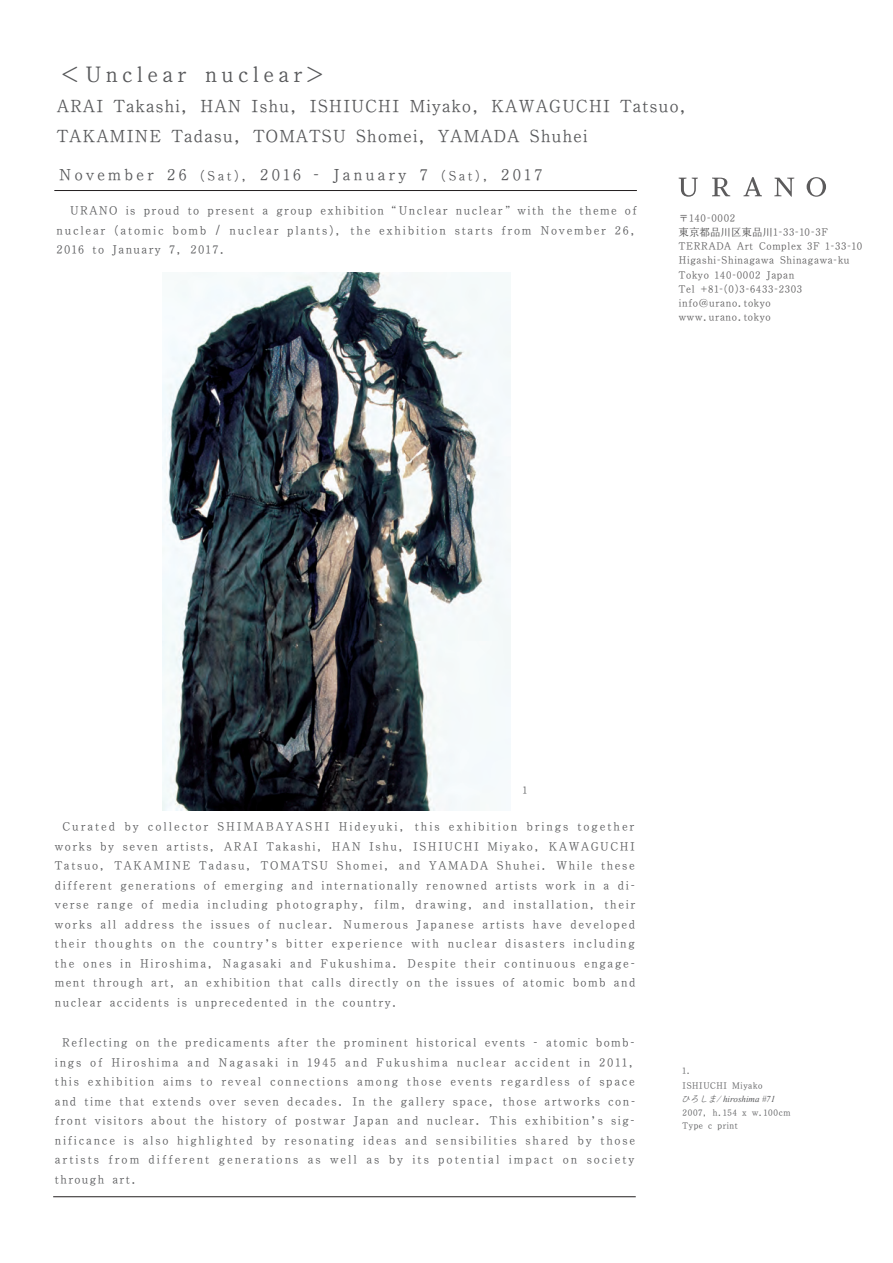
<style>
.page{position:relative;width:893px;height:1263px;background:#fff}
.page>*{position:absolute;margin:0;border:0;box-sizing:border-box;transform-origin:0 0}
.t1{font:22.5px "Marumin Fuji";letter-spacing:.135em;color:#57585a}
.t2{font:18px/30px "Marumin Fuji";letter-spacing:.005em;color:#57585a}
.t3{font:16.5px "Marumin Fuji";letter-spacing:.13em;color:#57585a}
.t4{font:12.75px "Marumin Fuji";color:#57585a}
.t5{font:12px/19.5px "Marumin Fuji";letter-spacing:.065em;color:#57585a;text-align:justify}
.t6{font:10.5px/14.2px "Marumin Fuji";color:#5c5b5c}
.t7{font:10.5px "Marumin Fuji";color:#57585a}
.t8{font:9px/15px "Marumin Fuji";color:#57585a}
.t9{font:italic 9px "Times New Roman";color:#57585a}
.t10{font:italic 9px "Marumin Fuji";color:#57585a}
.s1{font-size:13.5px}
.s2{font-family:"Marumin Fuji";font-style:normal;color:#fff}
.s3{color:#fff}
.s4{font-family:"Times New Roman"}
</style>
<div class="page">
<hr style="left:54px;top:190px;width:583px;height:1px;background:#231f20">
<hr style="left:53px;top:1196px;width:583px;height:1px;background:#231f20">
<img style="left:162px;top:273px;width:348px;height:538px">
<svg style="left:679px;top:177px;width:147px;height:20px"></svg>
<h1 class="t1" style="left:59px;top:63px;width:268px">＜Unclear nuclear＞</h1>
<h2 class="t2" style="left:56px;top:91px;width:634px">ARAI Takashi, HAN Ishu, ISHIUCHI Miyako, KAWAGUCHI Tatsuo,<br>TAKAMINE Tadasu, TOMATSU Shomei, YAMADA Shuhei</h2>
<h3 class="t3" style="left:59px;top:166px;width:486px">November 26 <span class="s1">(Sat),</span> 2016 - January 7 <span class="s1">(Sat),</span> 2017</h3>
<p class="t5" style="left:56px;top:201px;width:582px;text-indent:14px">URANO is proud to present a group exhibition “Unclear nuclear” with the theme of nuclear (atomic bomb / nuclear plants), the exhibition starts from November 26, 2016 to January 7, 2017.</p>
<p class="t6" style="left:679px;top:211px;width:185px">〒140-0002<br>東京都品川区東品川1-33-10-3F<br>TERRADA Art Complex 3F 1-33-10<br>Higashi-Shinagawa Shinagawa-ku<br>Tokyo 140-0002 Japan<br>Tel +81-(0)3-6433-2303 info@urano.tokyo www.urano.tokyo</p>
<p class="t7" style="left:523px;top:784px;width:6px">1</p>
<p class="t5" style="left:54px;top:817px;width:583px;text-indent:8px">Curated by collector SHIMABAYASHI Hideyuki, this exhibition brings together works by seven artists, ARAI Takashi, HAN Ishu, ISHIUCHI Miyako, KAWAGUCHI Tatsuo, TAKAMINE Tadasu, TOMATSU Shomei, and YAMADA Shuhei. While these different generations of emerging and internationally renowned artists work in a di&shy;verse range of media including photography, film, drawing, and installation, their works all address the issues of nuclear. Numerous Japanese artists have developed their thoughts on the country s bitter experience with nuclear disasters including the ones in Hiroshima, Nagasaki and Fukushima. Despite their continuous engage&shy;ment through art, an exhibition that calls directly on the issues of atomic bomb and nuclear accidents is unprecedented in the country.</p>
<p class="t5" style="left:54px;top:1033px;width:583px;text-indent:7px">Reflecting on the predicaments after the prominent historical events - atomic bomb&shy;ings of Hiroshima and Nagasaki in 1945 and Fukushima nuclear accident in 2011, this exhibition aims to reveal connections among those events regardless of space and time that extends over seven decades. In the gallery space, those artworks con&shy;front visitors about the history of postwar Japan and nuclear. This exhibition s sig&shy;nificance is also highlighted by resonating ideas and sensibilities shared by those artists from different generations as well as by its potential impact on society through art.</p>
<p class="t4" style="left:264px;top:938px;width:14px">’</p>
<p class="t4" style="left:590px;top:1115px;width:14px">’</p>
<p class="t8" style="left:682px;top:1063px;width:82px">1.<br>ISHIUCHI Miyako</p>
<p class="t9" style="left:682px;top:1093px;width:95px"><span class="s2">ひろしま</span><span class="s3">/</span> hiroshima #71</p>
<p class="t8" style="left:682px;top:1105px;width:110px;line-height:13.5px">2007, h.154 x w.100cm<br>Type c print</p>
<p class="t10" style="left:681px;top:1094px;width:40px">ひろしま<span class="s4">/</span></p>
</div>
